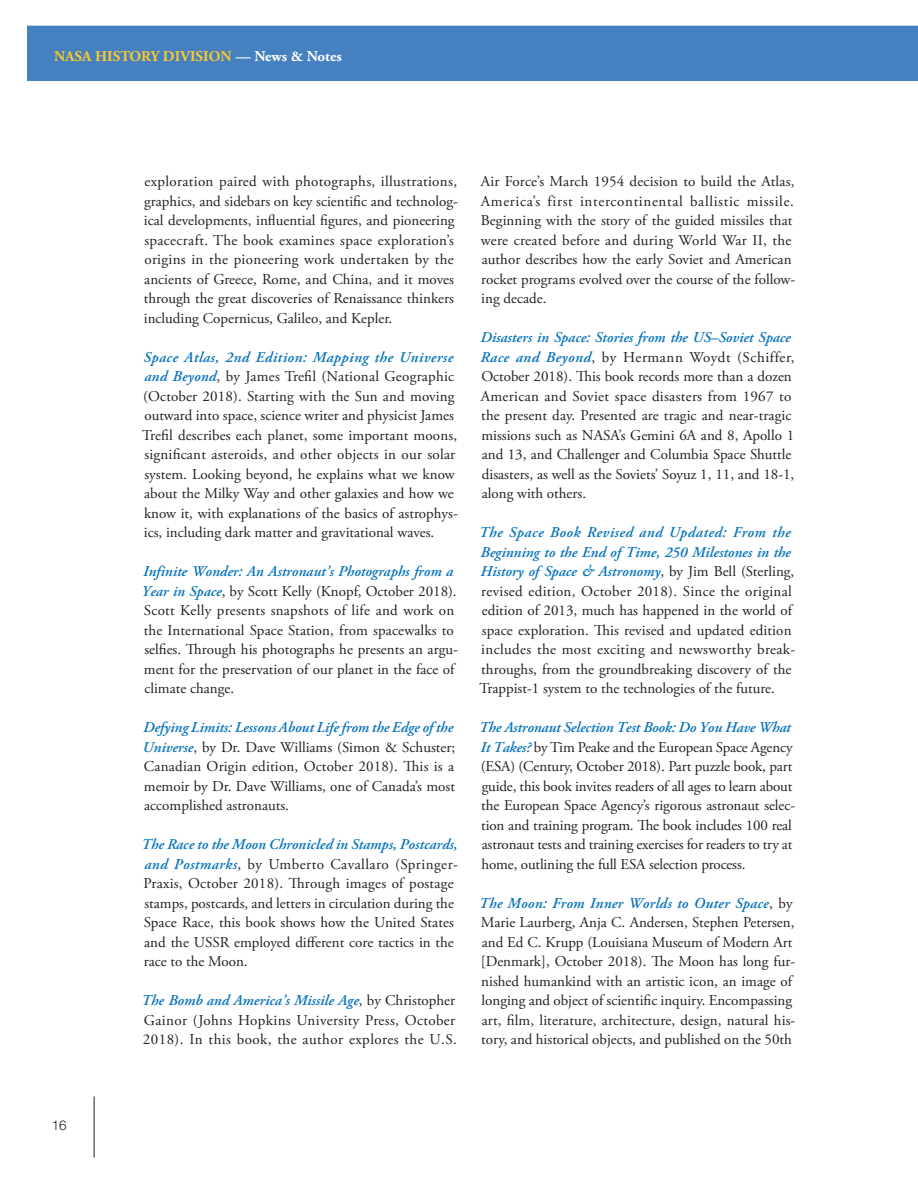
<style>
.page{position:relative;width:918px;height:1188px;background:#fff}
.page>*{position:absolute;margin:0;border:0;box-sizing:border-box;transform-origin:0 0}
.Body{font:15px/19.5px "Adobe Garamond Pro";color:#231f20}
.t1{font:700 15px "Adobe Garamond Pro";color:#fac82f}
.t2{font:300 13.5px "Helvetica Neue LT Std";color:#231f20}
.s1{color:#fff}
.s2{font-weight:600;font-style:italic;color:#0673ba}
</style>
<div class="page">
<hr style="left:94px;top:1097px;width:1px;height:60px;background:#231f20">
<div style="left:27px;top:26px;width:891px;height:55px;background:#4580c1"></div>
<p class="t1" style="left:54px;top:47px;width:289px">NASA HISTORY DIVISION <span class="s1">— News &amp; Notes</span></p>
<p class="t2" style="left:52px;top:1117px;width:17px">16</p>
<p class="Body" style="left:144px;top:172px;width:316px">exploration paired with photographs, illustrations, graphics, and sidebars on key scientific and technolog&shy;ical developments, influential figures, and pioneering spacecraft. The book examines space exploration’s origins in the pioneering work undertaken by the ancients of Greece, Rome, and China, and it moves through the great discoveries of Renaissance thinkers including Copernicus, Galileo, and Kepler.</p>
<p class="Body" style="left:142px;top:348px;width:317px"><span class="s2">Space Atlas, 2nd Edition: Mapping the Universe and Beyond</span>, by James Trefil (National Geographic (October 2018). Starting with the Sun and moving outward into space, science writer and physicist James Trefil describes each planet, some important moons, significant asteroids, and other objects in our solar system. Looking beyond, he explains what we know about the Milky Way and other galaxies and how we know it, with explanations of the basics of astrophys&shy;ics, including dark matter and gravitational waves.</p>
<p class="Body" style="left:142px;top:562px;width:318px"><span class="s2">Infinite Wonder: An Astronaut’s Photographs from a Year in Space</span>, by Scott Kelly (Knopf, October 2018).<br>Scott Kelly presents snapshots of life and work on the International Space Station, from spacewalks to selfies. Through his photographs he presents an argu&shy;ment for the preservation of our planet in the face of climate change.</p>
<p class="Body" style="left:143px;top:718px;width:314px"><span class="s2">Defying Limits: Lessons About Life from the Edge of the Universe</span>, by Dr. Dave Williams (Simon &amp; Schuster; Canadian Origin edition, October 2018). This is a memoir by Dr. Dave Williams, one of Canada’s most accomplished astronauts.</p>
<p class="Body" style="left:142px;top:835px;width:318px"><span class="s2">The Race to the Moon Chronicled in Stamps, Postcards, and Postmarks</span>, by Umberto Cavallaro (Springer-Praxis, October 2018). Through images of postage stamps, postcards, and letters in circulation during the Space Race, this book shows how the United States and the USSR employed different core tactics in the race to the Moon.</p>
<p class="Body" style="left:142px;top:991px;width:317px;text-align:justify"><span class="s2">The Bomb and America’s Missile Age</span>, by Christopher Gainor (Johns Hopkins University Press, October 2018). In this book, the author explores the U.S.</p>
<p class="Body" style="left:481px;top:172px;width:316px">Air Force’s March 1954 decision to build the Atlas, America’s first intercontinental ballistic missile.<br>Beginning with the story of the guided missiles that were created before and during World War II, the author describes how the early Soviet and American rocket programs evolved over the course of the follow&shy;ing decade.</p>
<p class="Body" style="left:481px;top:328px;width:315px"><span class="s2">Disasters in Space: Stories from the US–Soviet Space Race and Beyond</span>, by Hermann Woydt (Schiffer, October 2018). This book records more than a dozen American and Soviet space disasters from 1967 to the present day. Presented are tragic and near-tragic missions such as NASA’s Gemini 6A and 8, Apollo 1 and 13, and Challenger and Columbia Space Shuttle disasters, as well as the Soviets’ Soyuz 1, 11, and 18-1, along with others.</p>
<p class="Body" style="left:479px;top:523px;width:318px"><span class="s2">The Space Book Revised and Updated: From the Beginning to the End of Time, 250 Milestones in the History of Space &amp; Astronomy</span>, by Jim Bell (Sterling, revised edition, October 2018). Since the original edition of 2013, much has happened in the world of space exploration. This revised and updated edition includes the most exciting and newsworthy break&shy;throughs, from the groundbreaking discovery of the Trappist-1 system to the technologies of the future.</p>
<p class="Body" style="left:479px;top:718px;width:318px"><span class="s2">The Astronaut Selection Test Book: Do You Have What It Takes?</span> by Tim Peake and the European Space Agency (ESA) (Century, October 2018). Part puzzle book, part guide, this book invites readers of all ages to learn about the European Space Agency’s rigorous astronaut selec&shy;tion and training program. The book includes 100 real astronaut tests and training exercises for readers to try at home, outlining the full ESA selection process.</p>
<p class="Body" style="left:479px;top:894px;width:318px"><span class="s2">The Moon: From Inner Worlds to Outer Space</span>, by Marie Laurberg, Anja C. Andersen, Stephen Petersen, and Ed C. Krupp (Louisiana Museum of Modern Art [Denmark], October 2018). The Moon has long fur&shy;nished humankind with an artistic icon, an image of longing and object of scientific inquiry. Encompassing art, film, literature, architecture, design, natural his&shy;tory, and historical objects, and published on the 50th</p>
</div>
